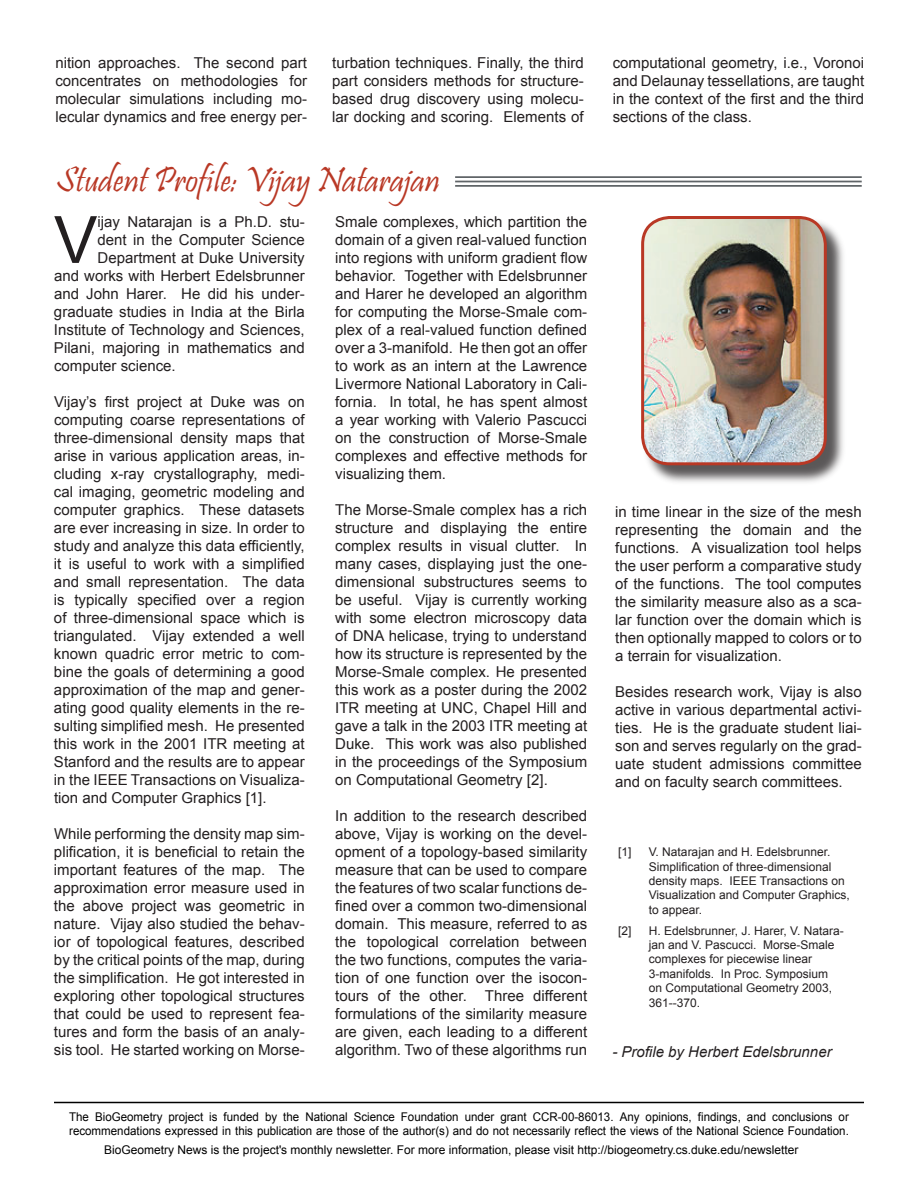
<style>
.page{position:relative;width:918px;height:1188px;background:#fff}
.page>*{position:absolute;margin:0;border:0;box-sizing:border-box;transform-origin:0 0}
.t1{font:65.25px "Arial";color:#231f20}
.t2{font:36px "Pristina";color:#b93825}
.t3{font:15px/18px "Arial";color:#231f20;text-align:justify}
.t4{font:italic 15px "Arial";color:#231f20}
.t5{font:12px/14.4px "Arial";color:#231f20}
.t6{font:12px/14.4px "Arial";color:#000;scale:.96 1}
.t7{font:12px "Arial";color:#000}
</style>
<div class="page">
<svg style="left:54px;top:1101px;width:810px;height:3px;background:#7f7f7f"></svg>
<div style="left:642px;top:217px;width:205px;height:269px;background:#231f20;opacity:.75"></div>
<img style="left:641px;top:216px;width:187px;height:248px">
<hr style="left:455px;top:176px;width:407px;height:2px;background:#606568">
<hr style="left:455px;top:181px;width:407px;height:1px;background:#606568">
<hr style="left:455px;top:185px;width:407px;height:2px;background:#606568">
<p class="t3" style="left:55px;top:54px;width:253px">nition approaches. The second part concentrates on methodologies for molecular simulations including mo&shy;lecular dynamics and free energy per-</p>
<p class="t3" style="left:613px;top:54px;width:253px">computational geometry, i.e., Voronoi and Delaunay tessellations, are taught in the context of the first and the third sections of the class.</p>
<p class="t3" style="left:332px;top:54px;width:253px">turbation techniques. Finally, the third part considers methods for structure&shy;based drug discovery using molecu&shy;lar docking and scoring. Elements of</p>
<h2 class="t2" style="left:56px;top:159px;width:385px">Student Profile: Vijay Natarajan</h2>
<h1 class="t1" style="left:54px;top:197px;width:45px">V</h1>
<p class="t3" style="left:98px;top:213px;width:209px">ijay Natarajan is a Ph.D. stu-</p>
<p class="t3" style="left:98px;top:231px;width:209px">dent in the Computer Science</p>
<p class="t3" style="left:98px;top:249px;width:209px">Department at Duke University</p>
<p class="t3" style="left:54px;top:267px;width:252px">and works with Herbert Edelsbrunner</p>
<p class="t3" style="left:54px;top:285px;width:252px">and John Harer. He did his under-</p>
<p class="t3" style="left:54px;top:303px;width:252px">graduate studies in India at the Birla</p>
<p class="t3" style="left:54px;top:321px;width:252px">Institute of Technology and Sciences,</p>
<p class="t3" style="left:54px;top:339px;width:252px">Pilani, majoring in mathematics and</p>
<p class="t3" style="left:54px;top:357px;width:123px">computer science.</p>
<p class="t3" style="left:54px;top:393px;width:252px">Vijay’s first project at Duke was on computing coarse representations of three-dimensional density maps that arise in various application areas, in&shy;cluding x-ray crystallography, medi&shy;cal imaging, geometric modeling and computer graphics. These datasets are ever increasing in size. In order to study and analyze this data efficiently, it is useful to work with a simplified and small representation. The data is typically specified over a region of three-dimensional space which is triangulated. Vijay extended a well known quadric error metric to com&shy;bine the goals of determining a good approximation of the map and gener&shy;ating good quality elements in the re&shy;sulting simplified mesh. He presented this work in the 2001 ITR meeting at Stanford and the results are to appear in the IEEE Transactions on Visualiza&shy;tion and Computer Graphics [1].</p>
<p class="t3" style="left:54px;top:825px;width:252px">While performing the density map sim&shy;plification, it is beneficial to retain the important features of the map. The approximation error measure used in the above project was geometric in nature. Vijay also studied the behav&shy;ior of topological features, described by the critical points of the map, during the simplification. He got interested in exploring other topological structures that could be used to represent fea&shy;tures and form the basis of an analy&shy;sis tool. He started working on Morse-</p>
<p class="t3" style="left:335px;top:213px;width:254px">Smale complexes, which partition the domain of a given real-valued function into regions with uniform gradient flow behavior. Together with Edelsbrunner and Harer he developed an algorithm for computing the Morse-Smale com&shy;plex of a real-valued function defined over a 3-manifold. He then got an offer to work as an intern at the Lawrence Livermore National Laboratory in Cali&shy;fornia. In total, he has spent almost a year working with Valerio Pascucci on the construction of Morse-Smale complexes and effective methods for visualizing them.</p>
<p class="t3" style="left:335px;top:501px;width:254px">The Morse-Smale complex has a rich structure and displaying the entire complex results in visual clutter. In many cases, displaying just the one&shy;dimensional substructures seems to be useful. Vijay is currently working with some electron microscopy data of DNA helicase, trying to understand how its structure is represented by the Morse-Smale complex. He presented this work as a poster during the 2002<br>ITR meeting at UNC, Chapel Hill and gave a talk in the 2003 ITR meeting at Duke. This work was also published in the proceedings of the Symposium on Computational Geometry [2].</p>
<p class="t3" style="left:335px;top:807px;width:254px">In addition to the research described above, Vijay is working on the devel&shy;opment of a topology-based similarity measure that can be used to compare the features of two scalar functions de&shy;fined over a common two-dimensional domain. This measure, referred to as the topological correlation between the two functions, computes the varia&shy;tion of one function over the isocon&shy;tours of the other. Three different formulations of the similarity measure are given, each leading to a different algorithm. Two of these algorithms run</p>
<p class="t3" style="left:615px;top:503px;width:248px">in time linear in the size of the mesh representing the domain and the functions. A visualization tool helps the user perform a comparative study of the functions. The tool computes the similarity measure also as a sca&shy;lar function over the domain which is then optionally mapped to colors or to a terrain for visualization.</p>
<p class="t3" style="left:615px;top:683px;width:248px">Besides research work, Vijay is also active in various departmental activi&shy;ties. He is the graduate student liai&shy;son and serves regularly on the grad&shy;uate student admissions committee and on faculty search committees.</p>
<p class="t5" style="left:618px;top:845px;width:15px">[1]</p>
<p class="t5" style="left:649px;top:845px;width:203px">V. Natarajan and H. Edelsbrunner.<br>Simplification of three-dimensional density maps. IEEE Transactions on<br>Visualization and Computer Graphics, to appear.</p>
<p class="t5" style="left:618px;top:923px;width:15px">[2]</p>
<p class="t5" style="left:649px;top:923px;width:196px">H. Edelsbrunner, J. Harer, V. Natara&shy;jan and V. Pascucci. Morse-Smale complexes for piecewise linear<br>3-manifolds. In Proc. Symposium on Computational Geometry 2003,<br>361--370.</p>
<p class="t4" style="left:612px;top:1042px;width:221px">- Profile by Herbert Edelsbrunner</p>
<p class="t6" style="left:69px;top:1110px;width:814px">The BioGeometry project is funded by the National Science Foundation under grant CCR-00-86013. Any opinions, findings, and conclusions or recommendations expressed in this publication are those of the author(s) and do not necessarily reflect the views of the National Science Foundation.</p>
<p class="t7" style="left:104px;top:1142px;width:696px">BioGeometry News is the project's monthly newsletter. For more information, please visit http://biogeometry.cs.duke.edu/newsletter</p>
</div>
